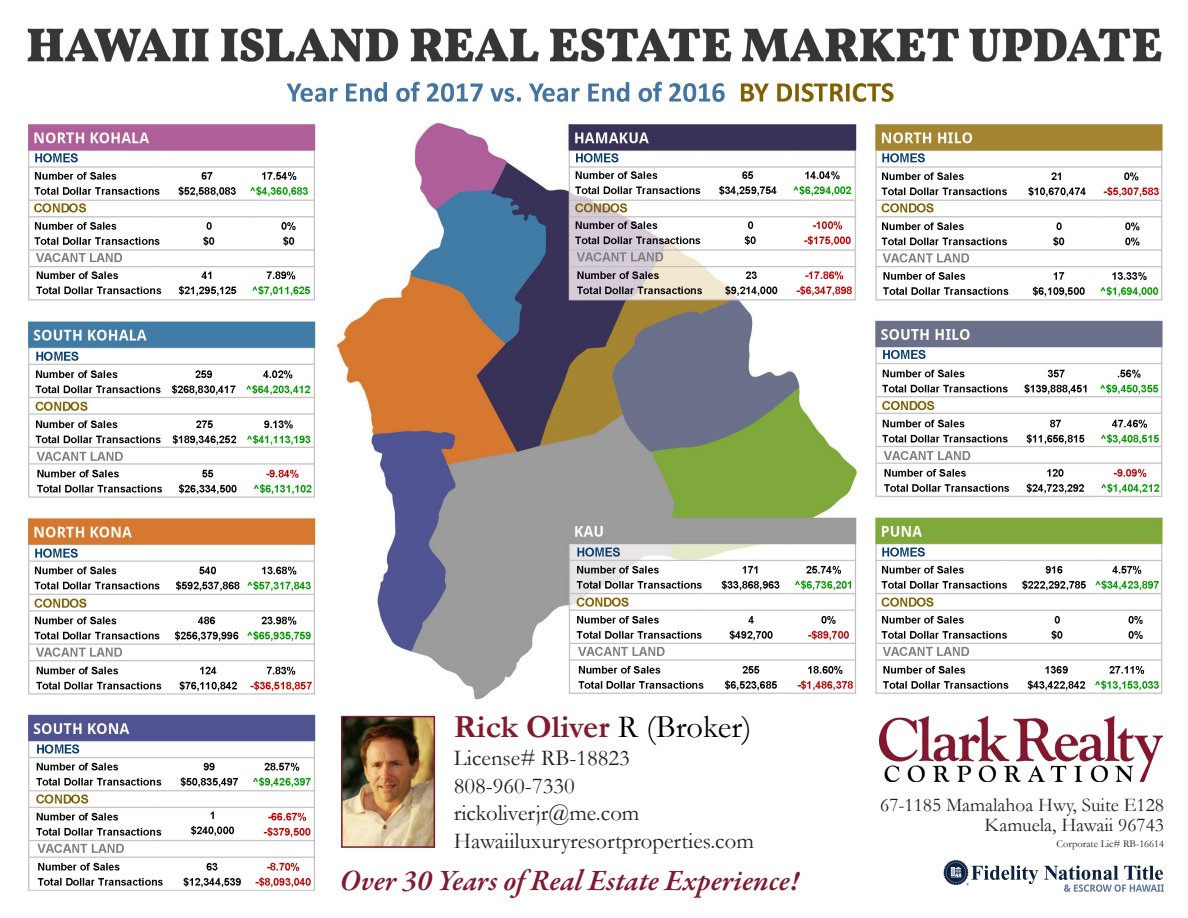
<style>
.page{position:relative;width:1188px;height:918px;background:#fff}
.page>*{position:absolute;margin:0;border:0;box-sizing:border-box;transform-origin:0 0}
.t1{font:700 32.55px "Garamond";color:#811a2f}
.t2{font:italic 600 30px "Garamond Premr Pro";color:#811a2f}
.t3{font:22.8px "Garamond";color:#231f20}
.t4{font:19.5px "Garamond";color:#231f20}
.t5{font:10.5px "Garamond";color:#231f20}
.s1{font-weight:400;color:#000}
</style>
<div class="page">
<img style="left:27px;top:28px;width:1136px;height:863px">
<div style="left:325px;top:707px;width:849px;height:196px;background:#fff"></div>
<img style="left:879px;top:717px;width:283px;height:65px">
<svg style="left:943px;top:860px;width:95px;height:26px"></svg>
<svg style="left:1044px;top:865px;width:120px;height:27px"></svg>
<img style="left:344px;top:719px;width:88px;height:126px">
<div style="left:341px;top:716px;width:94px;height:132px;border:2px solid #811a2f"></div>
<p class="t1" style="left:454px;top:705px;width:299px">Rick Oliver <span class="s1">R (Broker)</span></p>
<p class="t3" style="left:454px;top:742px;width:177px">License# RB-18823</p>
<p class="t3" style="left:454px;top:770px;width:122px">808-960-7330</p>
<p class="t3" style="left:454px;top:798px;width:187px">rickoliverjr@me.com</p>
<p class="t3" style="left:454px;top:825px;width:302px">Hawaiiluxuryresortproperties.com</p>
<p class="t2" style="left:340px;top:862px;width:461px">Over 30 Years of Real Estate Experience!</p>
<p class="t4" style="left:880px;top:792px;width:285px">67-1185 Mamalahoa Hwy, Suite E128</p>
<p class="t4" style="left:985px;top:811px;width:181px">Kamuela, Hawaii 96743</p>
<p class="t5" style="left:1056px;top:837px;width:109px">Corporate Lic# RB-16614</p>
</div>
